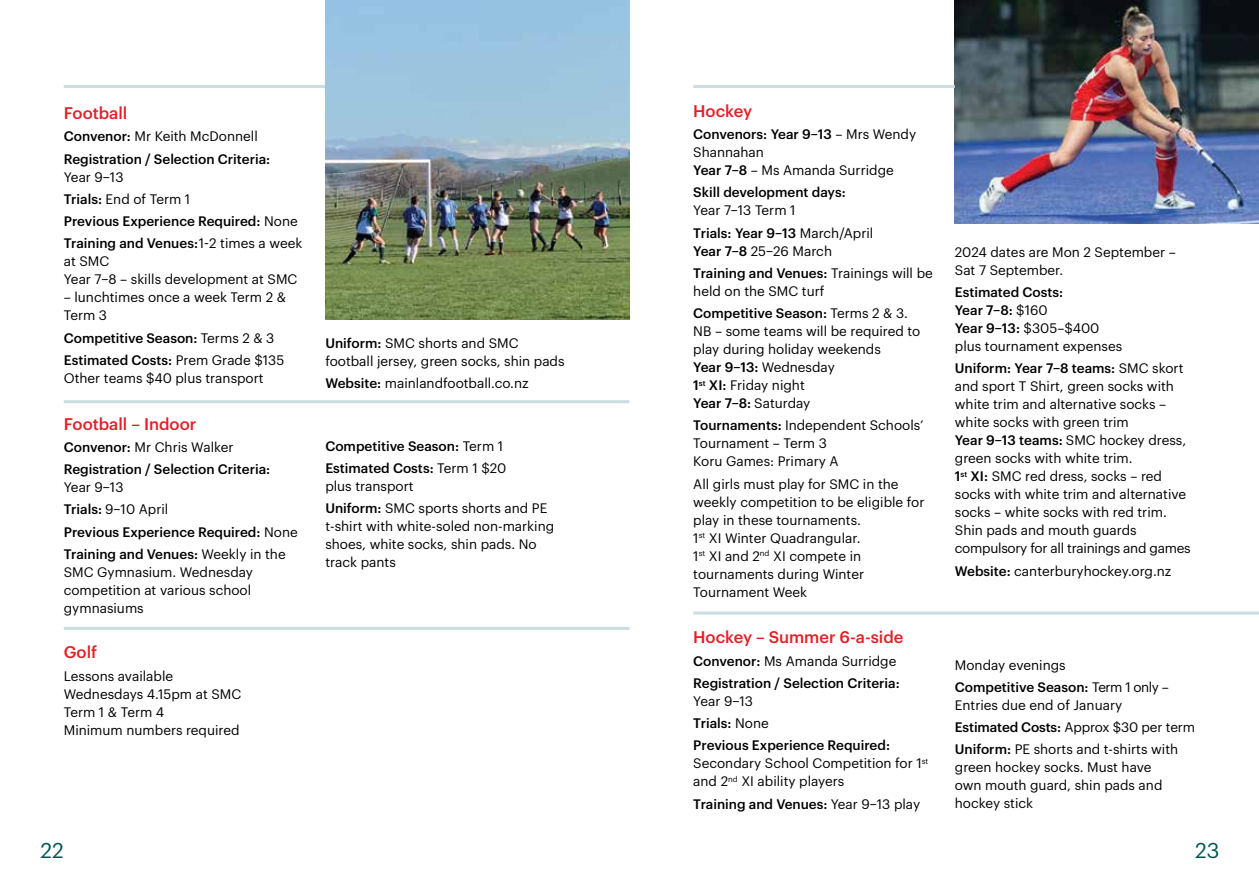
<style>
.page{position:relative;width:1259px;height:893px;background:#fff}
.page>*{position:absolute;margin:0;border:0;box-sizing:border-box;transform-origin:0 0}
.t1{font:21px "Graphik";color:#00544f}
.t2{font:500 16.5px "Graphik";color:#e31f27}
.t3{font:13.5px/18px "Graphik";color:#000}
.t4{font:500 13.5px/22.2px "Graphik";color:#000}
.s1{font-weight:400}
.s2{font-weight:500}
</style>
<div class="page">
<hr style="left:64px;top:400px;width:565px;height:3px;background:#cadddf">
<hr style="left:64px;top:627px;width:565px;height:3px;background:#cadddf">
<hr style="left:693px;top:611px;width:566px;height:3px;background:#cadddf">
<img style="left:955px;top:0;width:304px;height:224px">
<hr style="left:64px;top:85px;width:261px;height:3px;background:#cadddf">
<hr style="left:693px;top:85px;width:262px;height:3px;background:#cadddf">
<img style="left:325px;top:0;width:304px;height:320px">
<p class="t2" style="left:64px;top:101px;width:65px">Football</p>
<p class="t4" style="left:64px;top:124px;width:208px">Convenor: <span class="s1">Mr Keith McDonnell<br></span>Registration / Selection Criteria:</p>
<p class="t4" style="left:64px;top:164px;width:240px"><span class="s1">Year 9–13<br></span>Trials: <span class="s1">End of Term 1<br></span>Previous Experience Required: <span class="s1">None<br></span>Training and Venues:<span class="s1">1-2 times a week</span></p>
<p class="t3" style="left:64px;top:251px;width:235px">at SMC<br>Year 7–8 – skills development at SMC</p>
<p class="t3" style="left:64px;top:287px;width:224px">– lunchtimes once a week Term 2 &amp;<br>Term 3</p>
<p class="t4" style="left:64px;top:325px;width:222px">Competitive Season: <span class="s1">Terms 2 &amp; 3<br></span>Estimated Costs: <span class="s1">Prem Grade $135</span></p>
<p class="t3" style="left:64px;top:368px;width:201px">Other teams $40 plus transport</p>
<p class="t2" style="left:64px;top:411px;width:134px">Football – Indoor</p>
<p class="t4" style="left:64px;top:435px;width:208px">Convenor: <span class="s1">Mr Chris Walker<br></span>Registration / Selection Criteria:</p>
<p class="t4" style="left:64px;top:475px;width:235px"><span class="s1">Year 9–13<br></span>Trials: <span class="s1">9–10 April<br></span>Previous Experience Required: <span class="s1">None<br></span>Training and Venues: <span class="s1">Weekly in the</span></p>
<p class="t3" style="left:64px;top:562px;width:191px">SMC Gymnasium. Wednesday competition at various school gymnasiums</p>
<p class="t2" style="left:64px;top:640px;width:35px">Golf</p>
<p class="t3" style="left:64px;top:665px;width:179px">Lessons available<br>Wednesdays 4.15pm at SMC<br>Term 1 &amp; Term 4<br>Minimum numbers required</p>
<p class="t3" style="left:325px;top:333px;width:241px"><span class="s2">Uniform:</span> SMC shorts and SMC football jersey, green socks, shin pads</p>
<p class="t3" style="left:325px;top:373px;width:205px"><span class="s2">Website:</span> mainlandfootball.co.nz</p>
<p class="t4" style="left:325px;top:433px;width:183px">Competitive Season: <span class="s1">Term 1<br></span>Estimated Costs: <span class="s1">Term 1 $20</span></p>
<p class="t3" style="left:325px;top:474px;width:223px;line-height:22.2px">plus transport<br><span class="s2">Uniform:</span> SMC sports shorts and PE</p>
<p class="t3" style="left:325px;top:516px;width:230px">t-shirt with white-soled non-marking shoes, white socks, shin pads. No track pants</p>
<p class="t2" style="left:693px;top:98px;width:60px">Hockey</p>
<p class="t3" style="left:693px;top:124px;width:224px"><span class="s2">Convenors: Year 9–13</span> – Mrs Wendy<br>Shannahan<br><span class="s2">Year 7–8</span> – Ms Amanda Surridge</p>
<p class="t4" style="left:693px;top:180px;width:154px">Skill development days:</p>
<p class="t3" style="left:693px;top:198px;width:182px;line-height:22.2px">Year 7–13 Term 1<br><span class="s2">Trials: Year 9–13</span> March/April</p>
<p class="t4" style="left:693px;top:239px;width:241px">Year 7–8 <span class="s1">25–26 March<br></span>Training and Venues: <span class="s1">Trainings will be</span></p>
<p class="t3" style="left:693px;top:279px;width:216px;line-height:22.2px">held on the SMC turf<br><span class="s2">Competitive Season:</span> Terms 2 &amp; 3.</p>
<p class="t3" style="left:693px;top:321px;width:229px">NB – some teams will be required to play during holiday weekends<br><span class="s2">Year 9–13:</span> Wednesday<br><span class="s2">1</span><sup>st</sup> <span class="s2">XI:</span> Friday night<br><span class="s2">Year 7–8:</span> Saturday</p>
<p class="t3" style="left:693px;top:415px;width:232px"><span class="s2">Tournaments:</span> Independent Schools’<br>Tournament – Term 3<br>Koru Games: Primary A</p>
<p class="t3" style="left:693px;top:474px;width:233px">All girls must play for SMC in the weekly competition to be eligible for play in these tournaments.<br>1<sup>st</sup> XI Winter Quadrangular.<br>1<sup>st</sup> XI and 2<sup>nd</sup> XI compete in tournaments during Winter<br>Tournament Week</p>
<p class="t2" style="left:693px;top:625px;width:212px">Hockey – Summer 6-a-side</p>
<p class="t4" style="left:693px;top:648px;width:208px">Convenor: <span class="s1">Ms Amanda Surridge<br></span>Registration / Selection Criteria:</p>
<p class="t4" style="left:693px;top:689px;width:198px"><span class="s1">Year 9–13<br></span>Trials: <span class="s1">None<br></span>Previous Experience Required:</p>
<p class="t3" style="left:693px;top:753px;width:237px">Secondary School Competition for 1<sup>st </sup>and 2<sup>nd</sup> XI ability players</p>
<p class="t4" style="left:693px;top:791px;width:228px">Training and Venues: <span class="s1">Year 9–13 play</span></p>
<p class="t3" style="left:955px;top:242px;width:222px">2024 dates are Mon 2 September –<br>Sat 7 September.</p>
<p class="t3" style="left:955px;top:282px;width:169px"><span class="s2">Estimated Costs:<br>Year 7–8:</span> $160<br><span class="s2">Year 9–13:</span> $305–$400 plus tournament expenses</p>
<p class="t3" style="left:955px;top:358px;width:237px"><span class="s2">Uniform: Year 7–8 teams:</span> SMC skort and sport T Shirt, green socks with white trim and alternative socks – white socks with green trim<br><span class="s2">Year 9–13 teams:</span> SMC hockey dress, green socks with white trim.<br><span class="s2">1</span><sup>st</sup> <span class="s2">XI:</span> SMC red dress, socks – red socks with white trim and alternative socks – white socks with red trim.<br>Shin pads and mouth guards compulsory for all trainings and games</p>
<p class="t3" style="left:955px;top:561px;width:218px"><span class="s2">Website:</span> canterburyhockey.org.nz</p>
<p class="t3" style="left:955px;top:652px;width:216px;line-height:22.2px">Monday evenings<br><span class="s2">Competitive Season:</span> Term 1 only –</p>
<p class="t3" style="left:955px;top:693px;width:242px;line-height:22.2px">Entries due end of January<br><span class="s2">Estimated Costs:</span> Approx $30 per term<br><span class="s2">Uniform:</span> PE shorts and t-shirts with</p>
<p class="t3" style="left:955px;top:757px;width:209px">green hockey socks. Must have own mouth guard, shin pads and hockey stick</p>
<h1 class="t1" style="left:41px;top:834px;width:25px">22</h1>
<h1 class="t1" style="left:1195px;top:834px;width:26px">23</h1>
</div>
